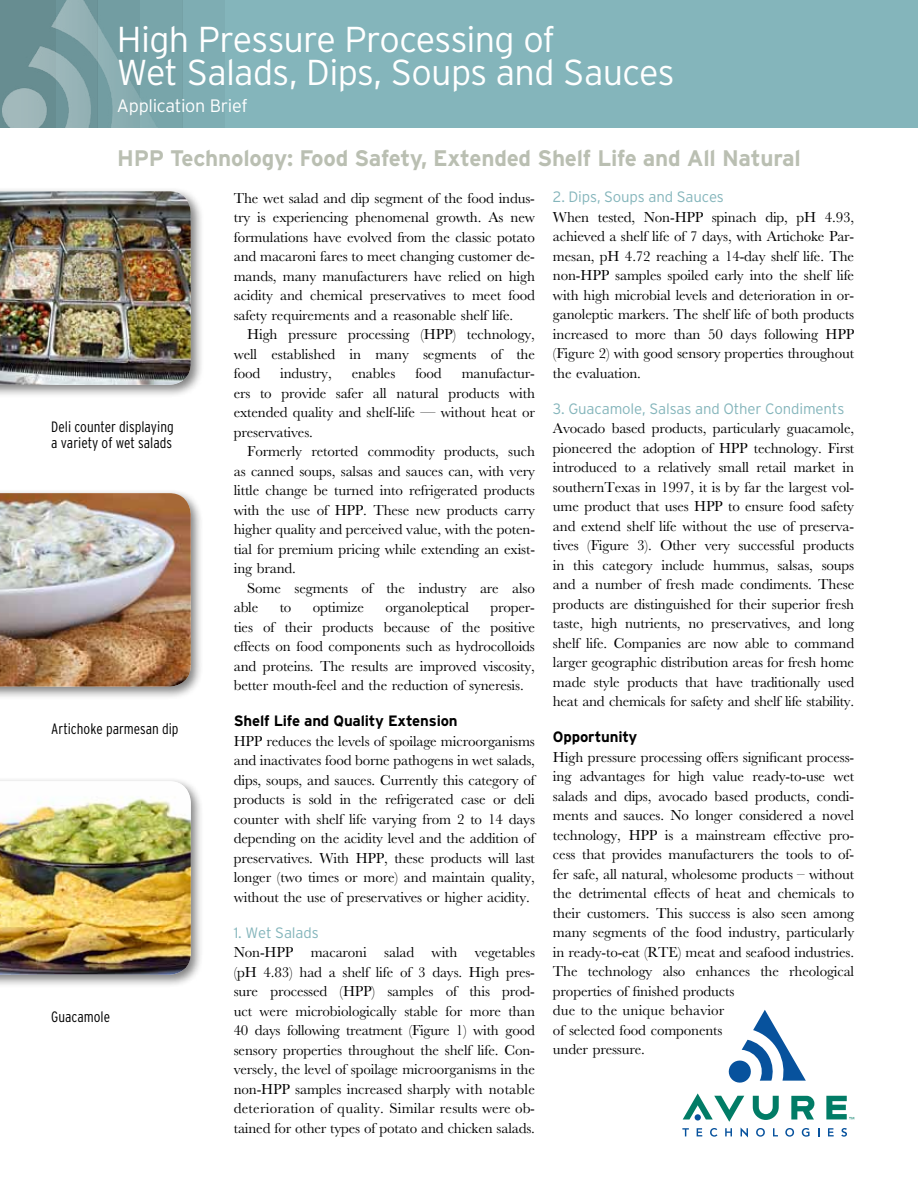
<style>
.page{position:relative;width:918px;height:1188px;background:#fff}
.page>*{position:absolute;margin:0;border:0;box-sizing:border-box;transform-origin:0 0}
.t1{font:300 36px/33px "Interstate";letter-spacing:-.02em;color:#fff}
.t2{font:700 22.5px "Interstate";letter-spacing:-.01em;color:#babfb2}
.t3{font:300 18px "Interstate";letter-spacing:-.015em;color:#fff}
.t4{font:15px/19.5px "M Baskerville";letter-spacing:-.01em;color:#000;text-align:justify}
.t5{font:300 condensed 15px/16.5px "Interstate";color:#000}
.t6{font:300 15px "Interstate";letter-spacing:-.01em;color:#84b5bb}
.t7{font:700 15px "Interstate";letter-spacing:-.01em;color:#000}
</style>
<div class="page">
<div style="left:0;top:0;width:918px;height:128px;background:#84b5bb"></div>
<div style="left:0;top:0;width:55px;height:128px;background:#678d91"></div>
<div style="left:140px;top:0;width:43px;height:128px;background:#78a5aa"></div>
<div style="left:183px;top:0;width:42px;height:128px;background:#7eadb3"></div>
<img style="left:3px;top:0;width:154px;height:128px">
<svg style="left:728px;top:1010px;width:78px;height:73px"></svg>
<svg style="left:682px;top:1093px;width:172px;height:45px"></svg>
<div style="left:0;top:187px;width:204px;height:211px;background:#000;opacity:.5"></div>
<img style="left:0;top:191px;width:191px;height:194px">
<div style="left:0;top:488px;width:204px;height:212px;background:#000;opacity:.5"></div>
<img style="left:0;top:493px;width:191px;height:194px">
<div style="left:0;top:776px;width:204px;height:212px;background:#000;opacity:.5"></div>
<img style="left:0;top:781px;width:191px;height:194px">
<h1 class="t1" style="left:117px;top:22px;width:559px">High Pressure Processing of<br>Wet Salads, Dips, Soups and Sauces</h1>
<p class="t3" style="left:117px;top:95px;width:132px">Application Brief</p>
<h2 class="t2" style="left:117px;top:146px;width:685px">HPP Technology: Food Safety, Extended Shelf Life and All Natural</h2>
<p class="t5" style="left:51px;top:418px;width:124px">Deli counter displaying a variety of wet salads</p>
<p class="t5" style="left:51px;top:720px;width:129px">Artichoke parmesan dip</p>
<p class="t5" style="left:51px;top:1008px;width:60px">Guacamole</p>
<p class="t4" style="left:234px;top:188px;width:303px">The wet salad and dip segment of the food indus&shy;try is experiencing phenomenal growth. As new formulations have evolved from the classic potato and macaroni fares to meet changing customer de&shy;mands, many manufacturers have relied on high acidity and chemical preservatives to meet food safety requirements and a reasonable shelf life.</p>
<p class="t4" style="left:234px;top:325px;width:303px;text-indent:14px">High pressure processing (HPP) technology, well established in many segments of the food</p>
<p class="t4" style="left:234px;top:364px;width:303px;text-indent:228px">manufactur&shy;ers to provide safer all natural products with extended quality and shelf-life — without heat or preservatives.</p>
<p class="t4" style="left:234px;top:442px;width:303px;text-indent:14px">Formerly retorted commodity products, such as canned soups, salsas and sauces can, with very little change be turned into refrigerated products with the use of HPP. These new products carry higher quality and perceived value, with the poten&shy;tial for premium pricing while extending an exist&shy;ing brand.</p>
<p class="t4" style="left:234px;top:578px;width:303px;text-indent:14px">Some segments of the industry are also able</p>
<p class="t4" style="left:280px;top:364px;width:53px">industry,</p>
<p class="t4" style="left:352px;top:364px;width:45px">enables</p>
<p class="t4" style="left:415px;top:364px;width:28px">food</p>
<p class="t4" style="left:280px;top:598px;width:13px">to</p>
<p class="t4" style="left:313px;top:598px;width:53px">optimize</p>
<p class="t4" style="left:385px;top:598px;width:85px">organoleptical</p>
<p class="t4" style="left:234px;top:598px;width:303px;text-indent:257px">proper&shy;ties of their products because of the positive effects on food components such as hydrocolloids and proteins. The results are improved viscosity, better mouth-feel and the reduction of syneresis.</p>
<p class="t7" style="left:234px;top:713px;width:225px">Shelf Life and Quality Extension</p>
<p class="t4" style="left:234px;top:731px;width:303px">HPP reduces the levels of spoilage microorganisms and inactivates food borne pathogens in wet salads, dips, soups, and sauces. Currently this category of products is sold in the refrigerated case or deli counter with shelf life varying from 2 to 14 days depending on the acidity level and the addition of preservatives. With HPP, these products will last longer (two times or more) and maintain quality, without the use of preservatives or higher acidity.</p>
<p class="t6" style="left:234px;top:924px;width:87px">1. Wet Salads</p>
<p class="t4" style="left:234px;top:943px;width:303px">Non-HPP macaroni salad with vegetables (pH 4.83) had a shelf life of 3 days. High pres&shy;sure processed (HPP) samples of this prod&shy;uct were microbiologically stable for more than 40 days following treatment (Figure 1) with good sensory properties throughout the shelf life. Con&shy;versely, the level of spoilage microorganisms in the non-HPP samples increased sharply with notable deterioration of quality. Similar results were ob&shy;tained for other types of potato and chicken salads.</p>
<p class="t6" style="left:553px;top:189px;width:172px">2. Dips, Soups and Sauces</p>
<p class="t4" style="left:553px;top:207px;width:303px">When tested, Non-HPP spinach dip, pH 4.93, achieved a shelf life of 7 days, with Artichoke Par&shy;mesan, pH 4.72 reaching a 14-day shelf life. The non-HPP samples spoiled early into the shelf life with high microbial levels and deterioration in or&shy;ganoleptic markers. The shelf life of both products increased to more than 50 days following HPP (Figure 2) with good sensory properties throughout the evaluation.</p>
<p class="t6" style="left:553px;top:400px;width:293px">3. Guacamole, Salsas and Other Condiments</p>
<p class="t4" style="left:553px;top:419px;width:303px">Avocado based products, particularly guacamole, pioneered the adoption of HPP technology. First introduced to a relatively small retail market in southernTexas in 1997, it is by far the largest vol&shy;ume product that uses HPP to ensure food safety and extend shelf life without the use of preserva&shy;tives (Figure 3). Other very successful products in this category include hummus, salsas, soups and a number of fresh made condiments. These products are distinguished for their superior fresh taste, high nutrients, no preservatives, and long shelf life. Companies are now able to command larger geographic distribution areas for fresh home made style products that have traditionally used heat and chemicals for safety and shelf life stability.</p>
<p class="t7" style="left:553px;top:729px;width:86px">Opportunity</p>
<p class="t4" style="left:553px;top:747px;width:303px;text-align:left">High pressure processing offers significant process&shy;ing advantages for high value ready-to-use wet salads and dips, avocado based products, condi&shy;ments and sauces. No longer considered a novel technology, HPP is a mainstream effective pro&shy;cess that provides manufacturers the tools to of&shy;fer safe, all natural, wholesome products – without the detrimental effects of heat and chemicals to their customers. This success is also seen among many segments of the food industry, particularly in ready-to-eat (RTE) meat and seafood industries.<br>The technology also enhances the rheological properties of finished products<br>due to the unique behavior<br>of selected food components<br>under pressure.</p>
</div>
